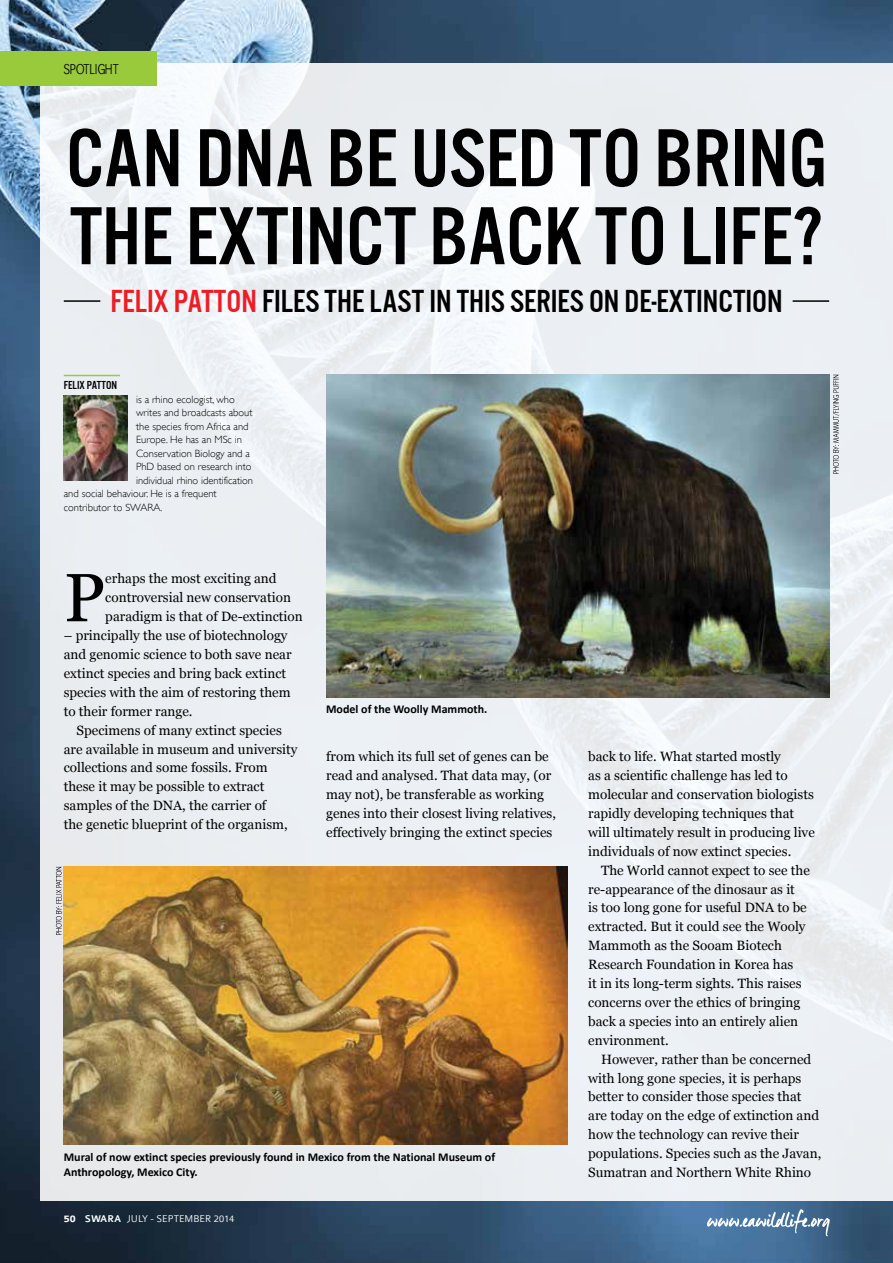
<style>
.page{position:relative;width:893px;height:1263px;background:#fff}
.page>*{position:absolute;margin:0;border:0;box-sizing:border-box;transform-origin:0 0}
.t1{font:85.5px/78px "U.S.101";color:#000}
.t2{font:68.1px "Georgia";color:#000}
.t3{font:33px "U.S.101";color:#000}
.t4{font:33px "U.S.101";color:#ed1d24}
.t5{font:13.5px/18.9px "Georgia";color:#000}
.t6{font:13.5px "MK Abel";letter-spacing:.01em;color:#000}
.t7{font:700 12px/15px "Calibri";color:#000}
.t8{font:12px "U.S.101";color:#000}
.t9{font:300 10.5px "Gill Sans";color:#000}
.t10{font:300 10.5px "Colaborate";color:#fff}
.s1{color:#000}
.s2{font-weight:700}
.s3{font-weight:500}
</style>
<div class="page">
<img style="left:0;top:0;width:893px;height:1263px">
<div style="left:40px;top:63px;width:853px;height:1137px;background:#ebeff3"></div>
<img style="left:326px;top:375px;width:503px;height:322px">
<div style="left:0;top:51px;width:156px;height:34px;background:#99ca3c"></div>
<img style="left:64px;top:395px;width:64px;height:85px">
<hr style="left:64px;top:375px;width:56px;height:1px;background:#99ca3c">
<img style="left:64px;top:867px;width:503px;height:278px">
<svg style="left:56px;top:867px;width:6px;height:68px"></svg>
<svg style="left:833px;top:375px;width:6px;height:99px"></svg>
<hr style="left:64px;top:300px;width:36px;height:2px;background:#000">
<hr style="left:793px;top:300px;width:36px;height:2px;background:#000">
<svg style="left:707px;top:1209px;width:123px;height:28px;background:#678bae"></svg>
<p class="t6" style="left:64px;top:61px;width:56px">SPOTLIGHT</p>
<h1 class="t1" style="left:66px;top:121px;width:762px">CAN DNA BE USED TO BRING<br>THE EXTINCT BACK TO LIFE?</h1>
<h3 class="t4" style="left:110px;top:284px;width:164px">FELIX PATTON <span class="s1">FILES</span></h3>
<h3 class="t3" style="left:325px;top:284px;width:59px">THE LAST</h3>
<h3 class="t3" style="left:429px;top:284px;width:41px">IN THIS</h3>
<h3 class="t3" style="left:510px;top:284px;width:14px">SERIES</h3>
<h3 class="t3" style="left:589px;top:284px;width:81px">ON DE-EXTINCTION</h3>
<p class="t8" style="left:64px;top:378px;width:55px">FELIX PATTON</p>
<p class="t9" style="left:136px;top:393px;width:100px">is a rhino ecologist, who</p>
<p class="t9" style="left:136px;top:407px;width:118px">writes and broadcasts about</p>
<p class="t9" style="left:136px;top:420px;width:114px">the species from Africa and</p>
<p class="t9" style="left:136px;top:434px;width:107px">Europe. He has an MSc in</p>
<p class="t9" style="left:136px;top:447px;width:115px">Conservation Biology and a</p>
<p class="t9" style="left:136px;top:461px;width:117px">PhD based on research into</p>
<p class="t9" style="left:136px;top:474px;width:118px">individual rhino identification</p>
<p class="t9" style="left:64px;top:488px;width:154px">and social behaviour. He is a frequent</p>
<p class="t9" style="left:64px;top:501px;width:100px">contributor to SWARA.</p>
<h2 class="t2" style="left:64px;top:556px;width:43px">P</h2>
<p class="t5" style="left:105px;top:570px;width:199px">erhaps the most exciting and controversial new conservation paradigm is that of De-extinction</p>
<p class="t5" style="left:64px;top:626px;width:229px">– principally the use of biotechnology and genomic science to both save near extinct species and bring back extinct species with the aim of restoring them to their former range.</p>
<p class="t5" style="left:64px;top:721px;width:235px;text-indent:13px">Specimens of many extinct species are available in museum and university collections and some fossils. From these it may be possible to extract samples of the DNA, the carrier of<br>the genetic blueprint of the organism,</p>
<p class="t7" style="left:326px;top:701px;width:163px">Model of the Woolly Mammoth.</p>
<p class="t5" style="left:326px;top:747px;width:231px">from which its full set of genes can be read and analysed. That data may, (or may not), be transferable as working genes into their closest living relatives, effectively bringing the extinct species</p>
<p class="t5" style="left:588px;top:747px;width:228px">back to life. What started mostly<br>as a scientific challenge has led to molecular and conservation biologists rapidly developing techniques that will ultimately result in producing live individuals of now extinct species.</p>
<p class="t5" style="left:588px;top:861px;width:223px;text-indent:13px">The World cannot expect to see the re-appearance of the dinosaur as it<br>is too long gone for useful DNA to be extracted. But it could see the Wooly<br>Mammoth as the Sooam Biotech<br>Research Foundation in Korea has<br>it in its long-term sights. This raises concerns over the ethics of bringing back a species into an entirely alien environment.</p>
<p class="t5" style="left:588px;top:1050px;width:235px;text-indent:13px">However, rather than be concerned with long gone species, it is perhaps better to consider those species that are today on the edge of extinction and how the technology can revive their populations. Species such as the Javan, Sumatran and Northern White Rhino</p>
<p class="t7" style="left:64px;top:1149px;width:433px">Mural of now extinct species previously found in Mexico from the National Museum of<br>Anthropology, Mexico City.</p>
<p class="t10" style="left:64px;top:1213px;width:172px"><span class="s2">50</span> <span class="s3">SWARA</span> JULY - SEPTEMBER 2014</p>
</div>
